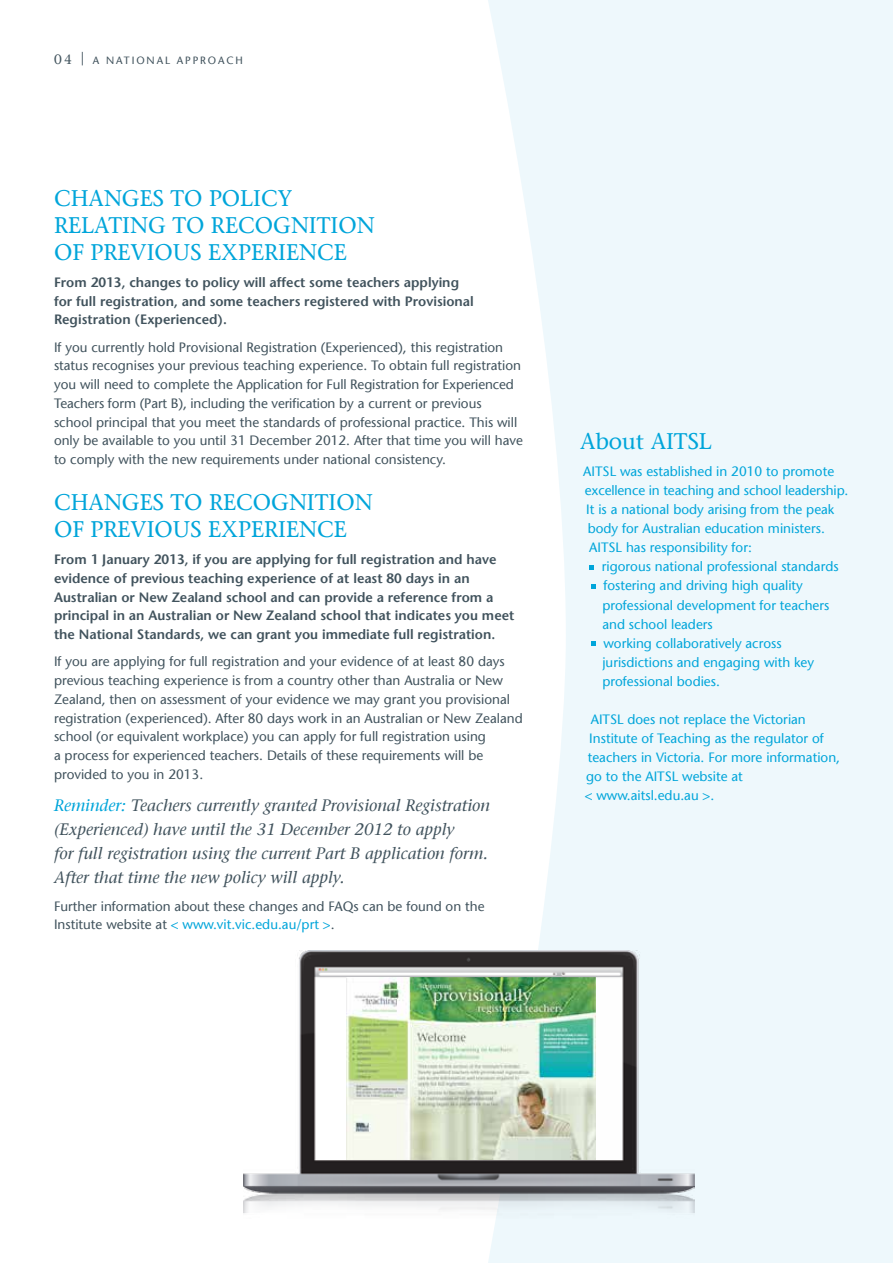
<style>
.page{position:relative;width:893px;height:1263px;background:#fff}
.page>*{position:absolute;margin:0;border:0;box-sizing:border-box;transform-origin:0 0}
.t1{font:22.5px/27px "Stone Serif";color:#00a5da}
.t2{font:italic 16.5px/24px "Stone Serif";color:#41535d}
.t3{font:13.5px/18.8px "Stone Sans LT";color:#41535d}
.t4{font:13.5px "Stone Sans LT";color:#00a5da}
.t5{font:600 13.5px/18.8px "Stone Sans LT";color:#41535d}
.t6{font:10.5px "Stone Sans LT";letter-spacing:.18em;color:#41535d}
.s1{font-family:"Stone Serif";font-size:13.5px}
.s2{color:#00a5da}
</style>
<div class="page">
<svg style="left:488px;top:0;width:405px;height:1263px;background:#eff8fc"></svg>
<img style="left:244px;top:950px;width:450px;height:297px">
<img style="left:347px;top:977px;width:248px;height:183px">
<svg style="left:589px;top:565px;width:5px;height:5px"></svg>
<svg style="left:591px;top:584px;width:5px;height:5px"></svg>
<svg style="left:591px;top:641px;width:5px;height:5px"></svg>
<p class="t6" style="left:54px;top:54px;width:190px"><span class="s1">04 |</span> A NATIONAL APPROACH</p>
<h1 class="t1" style="left:54px;top:184px;width:322px">CHANGES TO POLICY<br>RELATING TO RECOGNITION<br>OF PREVIOUS EXPERIENCE</h1>
<p class="t5" style="left:54px;top:273px;width:421px">From 2013, changes to policy will affect some teachers applying for full registration, and some teachers registered with Provisional<br>Registration (Experienced).</p>
<p class="t3" style="left:54px;top:337px;width:470px">If you currently hold Provisional Registration (Experienced), this registration status recognises your previous teaching experience. To obtain full registration you will need to complete the Application for Full Registration for Experienced Teachers form (Part B), including the verification by a current or previous school principal that you meet the standards of professional practice. This will only be available to you until 31 December 2012. After that time you will have to comply with the new requirements under national consistency.</p>
<h1 class="t1" style="left:54px;top:489px;width:320px">CHANGES TO RECOGNITION<br>OF PREVIOUS EXPERIENCE</h1>
<p class="t5" style="left:54px;top:550px;width:462px">From 1 January 2013, if you are applying for full registration and have evidence of previous teaching experience of at least 80 days in an Australian or New Zealand school and can provide a reference from a principal in an Australian or New Zealand school that indicates you meet the National Standards, we can grant you immediate full registration.</p>
<p class="t3" style="left:54px;top:652px;width:470px">If you are applying for full registration and your evidence of at least 80 days previous teaching experience is from a country other than Australia or New Zealand, then on assessment of your evidence we may grant you provisional registration (experienced). After 80 days work in an Australian or New Zealand school (or equivalent workplace) you can apply for full registration using<br>a process for experienced teachers. Details of these requirements will be provided to you in 2013.</p>
<p class="t2" style="left:54px;top:794px;width:437px"><span class="s2">Reminder:</span> Teachers currently granted Provisional Registration (Experienced) have until the 31 December 2012 to apply<br>for full registration using the current Part B application form.<br>After that time the new policy will apply.</p>
<p class="t3" style="left:54px;top:897px;width:432px">Further information about these changes and FAQs can be found on the<br>Institute website at <span class="s2">&lt; www.vit.vic.edu.au/prt &gt;</span>.</p>
<h1 class="t1" style="left:580px;top:427px;width:133px">About AITSL</h1>
<p class="t4" style="left:583px;top:463px;width:252px">AITSL was established in 2010 to promote</p>
<p class="t4" style="left:585px;top:482px;width:265px">excellence in teaching and school leadership.</p>
<p class="t4" style="left:586px;top:501px;width:250px">It is a national body arising from the peak</p>
<p class="t4" style="left:588px;top:521px;width:239px">body for Australian education ministers.</p>
<p class="t4" style="left:589px;top:540px;width:164px">AITSL has responsibility for:</p>
<p class="t4" style="left:602px;top:559px;width:238px">rigorous national professional standards</p>
<p class="t4" style="left:603px;top:578px;width:201px">fostering and driving high quality</p>
<p class="t4" style="left:602px;top:597px;width:228px">professional development for teachers</p>
<p class="t4" style="left:602px;top:616px;width:112px">and school leaders</p>
<p class="t4" style="left:603px;top:635px;width:180px">working collaboratively across</p>
<p class="t4" style="left:602px;top:654px;width:213px">jurisdictions and engaging with key</p>
<p class="t4" style="left:602px;top:673px;width:119px">professional bodies.</p>
<p class="t4" style="left:591px;top:711px;width:217px">AITSL does not replace the Victorian</p>
<p class="t4" style="left:589px;top:730px;width:236px">Institute of Teaching as the regulator of</p>
<p class="t4" style="left:588px;top:749px;width:254px">teachers in Victoria. For more information,</p>
<p class="t4" style="left:586px;top:768px;width:158px">go to the AITSL website at</p>
<p class="t4" style="left:585px;top:787px;width:131px">&lt; www.aitsl.edu.au &gt;.</p>
</div>
